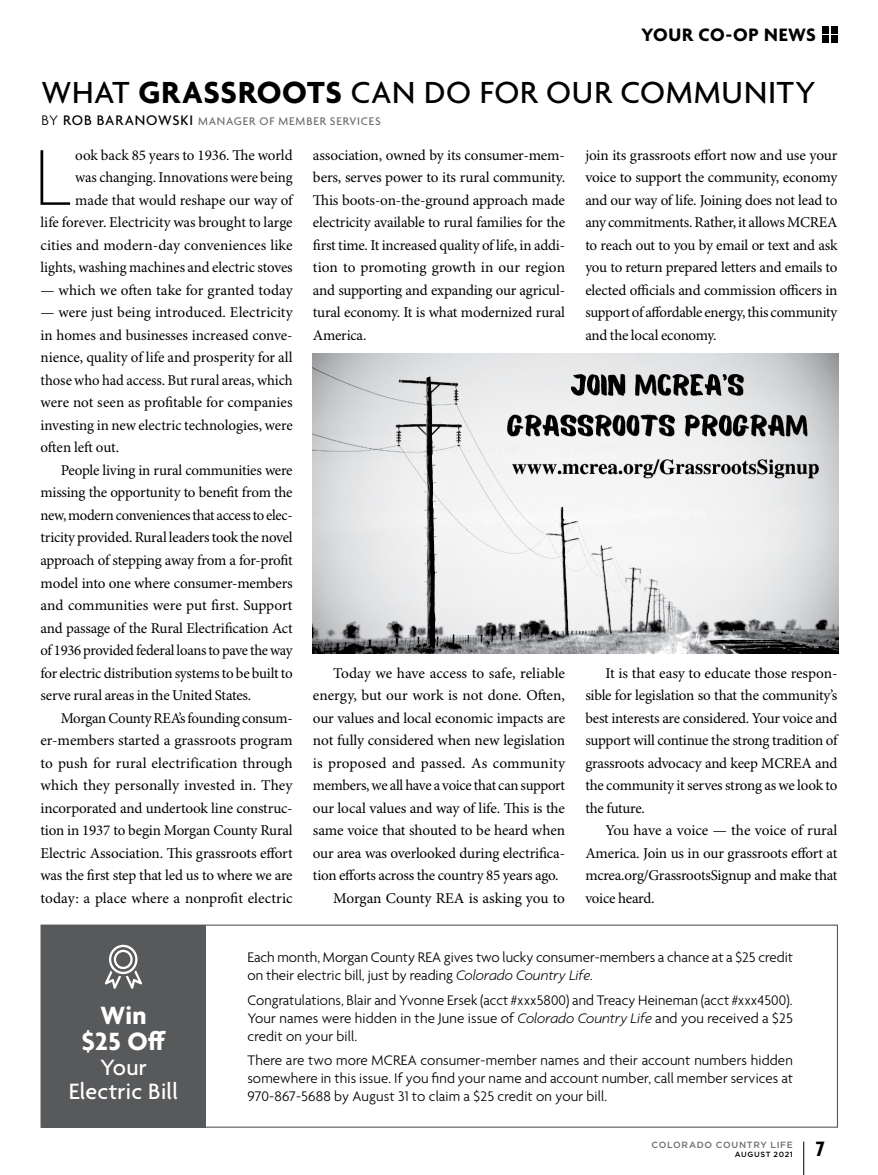
<style>
.page{position:relative;width:878px;height:1175px;background:#fff}
.page>*{position:absolute;margin:0;border:0;box-sizing:border-box;transform-origin:0 0}
.t1{font:100 85.5px "Agenda";color:#000}
.t2{font:500 33px "Agenda";letter-spacing:.015em;color:#000}
.t3{font:700 27px/25.5px "Agenda";letter-spacing:.01em;color:#fff;text-align:center}
.t4{font:500 24px/24px "Agenda";letter-spacing:.01em;color:#fff;text-align:center}
.t5{font:700 condensed 22.5px "Agenda";color:#000}
.t6{font:700 19.5px "Agenda";letter-spacing:.03em;color:#000}
.t7{font:15px/22.5px "Minion Pro";letter-spacing:-.01em;color:#000;text-align:justify}
.t8{font:300 15px/18px "Agenda";color:#000;text-align:justify}
.t9{font:500 12px "Agenda";letter-spacing:.07em;color:#6d6e71}
.t10{font:500 9px "Gotham HTF";letter-spacing:.075em;color:#6d6e71}
.t11{font:500 7.5px "Gotham HTF";letter-spacing:.08em;color:#000}
.s1{font-weight:700}
.s2{font-weight:300;font-size:15px;color:#000}
.s3{font-size:15px;color:#000}
.s4{font-style:italic}
</style>
<div class="page">
<div style="left:41px;top:925px;width:165px;height:202px;background:#58595b"></div>
<div style="left:40px;top:924px;width:798px;height:203px;border:1px solid #58595b"></div>
<svg style="left:105px;top:944px;width:37px;height:44px"></svg>
<img style="left:313px;top:353px;width:525px;height:300px">
<hr style="left:803px;top:1141px;width:1px;height:33px;background:#000">
<div style="left:830px;top:36px;width:7px;height:7px;background:#000"></div>
<div style="left:830px;top:26px;width:7px;height:7px;background:#000"></div>
<div style="left:821px;top:36px;width:7px;height:7px;background:#000"></div>
<div style="left:821px;top:26px;width:7px;height:7px;background:#000"></div>
<h3 class="t6" style="left:641px;top:24px;width:176px">YOUR CO-OP NEWS</h3>
<h2 class="t2" style="left:41px;top:74px;width:775px">WHAT <span class="s1">GRASSROOTS</span> CAN DO FOR OUR COMMUNITY</h2>
<p class="t9" style="left:41px;top:115px;width:341px"><span class="s2">BY</span> <span class="s3">ROB BARANOWSKI</span> MANAGER OF MEMBER SERVICES</p>
<p class="t7" style="left:40px;top:144px;width:254px;text-align:right">ook back 85 years to 1936. The world<br>was changing. Innovations were being made that would reshape our way of<br>life forever. Electricity was brought to large cities and modern-day conveniences like lights, washing machines and electric stoves</p>
<p class="t7" style="left:40px;top:279px;width:254px">— which we often take for granted today</p>
<p class="t7" style="left:40px;top:302px;width:254px">— were just being introduced. Electricity in homes and businesses increased conve&shy;nience, quality of life and prosperity for all those who had access. But rural areas, which were not seen as profitable for companies investing in new electric technologies, were often left out.</p>
<p class="t7" style="left:40px;top:459px;width:254px;text-indent:20px">People living in rural communities were missing the opportunity to benefit from the new, modern conveniences that access to elec&shy;tricity provided. Rural leaders took the novel approach of stepping away from a for-profit model into one where consumer-members and communities were put first. Support and passage of the Rural Electrification Act of 1936 provided federal loans to pave the way for electric distribution systems to be built to serve rural areas in the United States.</p>
<p class="t7" style="left:40px;top:707px;width:254px;text-indent:20px">Morgan County REA’s founding consum&shy;er-members started a grassroots program to push for rural electrification through which they personally invested in. They incorporated and undertook line construc&shy;tion in 1937 to begin Morgan County Rural Electric Association. This grassroots effort was the first step that led us to where we are today: a place where a nonprofit electric</p>
<h1 class="t1" style="left:34px;top:131px;width:38px">L</h1>
<p class="t7" style="left:313px;top:144px;width:254px">association, owned by its consumer-mem&shy;bers, serves power to its rural community.<br>This boots-on-the-ground approach made electricity available to rural families for the first time. It increased quality of life, in addi&shy;tion to promoting growth in our region and supporting and expanding our agricul&shy;tural economy. It is what modernized rural America.</p>
<p class="t7" style="left:333px;top:662px;width:233px">Today we have access to safe, reliable</p>
<p class="t7" style="left:313px;top:684px;width:254px">energy, but our work is not done. Often,</p>
<p class="t7" style="left:313px;top:707px;width:254px">our values and local economic impacts are</p>
<p class="t7" style="left:313px;top:729px;width:253px">not fully considered when new legislation</p>
<p class="t7" style="left:313px;top:752px;width:253px">is proposed and passed. As community</p>
<p class="t7" style="left:313px;top:774px;width:254px">members, we all have a voice that can support</p>
<p class="t7" style="left:313px;top:797px;width:253px">our local values and way of life. This is the</p>
<p class="t7" style="left:313px;top:819px;width:254px">same voice that shouted to be heard when</p>
<p class="t7" style="left:313px;top:842px;width:254px">our area was overlooked during electrifica-</p>
<p class="t7" style="left:313px;top:864px;width:247px">tion efforts across the country 85 years ago.</p>
<p class="t7" style="left:333px;top:887px;width:233px">Morgan County REA is asking you to</p>
<p class="t7" style="left:585px;top:144px;width:254px">join its grassroots effort now and use your voice to support the community, economy and our way of life. Joining does not lead to any commitments. Rather, it allows MCREA to reach out to you by email or text and ask you to return prepared letters and emails to elected officials and commission officers in support of affordable energy, this community and the local economy.</p>
<p class="t7" style="left:585px;top:662px;width:254px;text-indent:20px">It is that easy to educate those respon&shy;sible for legislation so that the community’s best interests are considered. Your voice and support will continue the strong tradition of grassroots advocacy and keep MCREA and the community it serves strong as we look to the future.</p>
<p class="t7" style="left:585px;top:819px;width:254px;text-indent:20px">You have a voice — the voice of rural America. Join us in our grassroots effort at mcrea.org/GrassrootsSignup and make that voice heard.</p>
<h3 class="t3" style="left:82px;top:1004px;width:86px">Win $25 Off</h3>
<h3 class="t4" style="left:69px;top:1057px;width:111px">Your<br>Electric Bill</h3>
<p class="t8" style="left:247px;top:948px;width:547px">Each month, Morgan County REA gives two lucky consumer-members a chance at a $25 credit on their electric bill, just by reading <span class="s4">Colorado Country Life.</span></p>
<p class="t8" style="left:247px;top:991px;width:547px">Congratulations, Blair and Yvonne Ersek (acct #xxx5800) and Treacy Heineman (acct #xxx4500).<br>Your names were hidden in the June issue of <span class="s4">Colorado Country Life</span> and you received a $25 credit on your bill.</p>
<p class="t8" style="left:247px;top:1052px;width:547px">There are two more MCREA consumer-member names and their account numbers hidden somewhere in this issue. If you find your name and account number, call member services at 970-867-5688 by August 31 to claim a $25 credit on your bill.</p>
<p class="t10" style="left:651px;top:1140px;width:143px">COLORADO COUNTRY LIFE</p>
<p class="t11" style="left:734px;top:1150px;width:59px">AUGUST 2021</p>
<h3 class="t5" style="left:816px;top:1136px;width:10px">7</h3>
</div>
